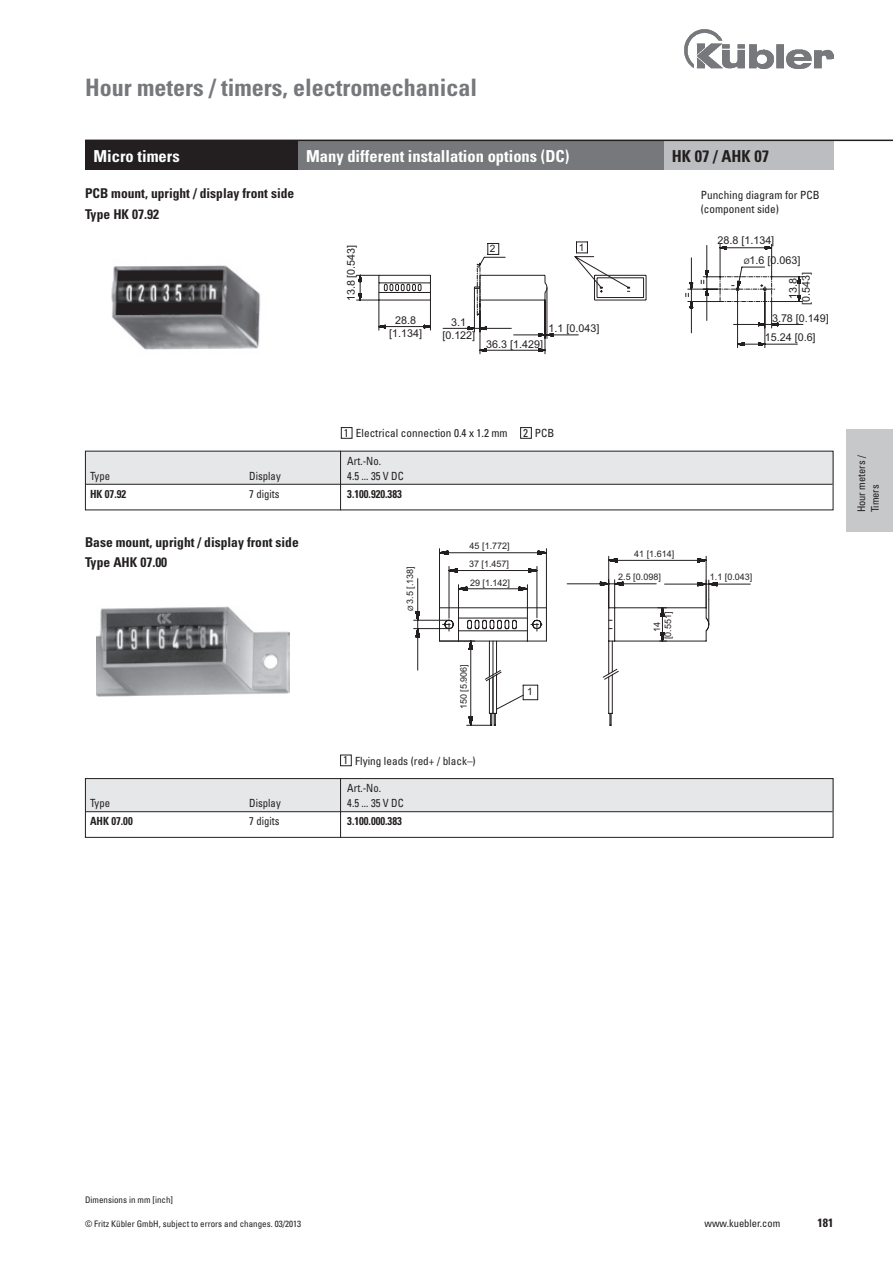
<style>
.page{position:relative;width:893px;height:1263px;background:#fff}
.page>*{position:absolute;margin:0;border:0;box-sizing:border-box;transform-origin:0 0}
.t1{font:700 condensed 24px "Univers";color:#76787b}
.t2{font:700 condensed 16.5px "Univers";color:#fff}
.t3{font:700 condensed 16.5px "Univers";color:#231f20}
.t4{font:700 condensed 13.5px/20.7px "Univers";color:#231f20}
.t5{font:700 condensed 12px "Univers";color:#231f20}
.t6{font:condensed 11.25px/14.2px "Univers";color:#231f20}
.t7{font:condensed 11.25px "Univers";color:#231f20;scale:.95 1}
.t8{font:700 condensed 11.25px "Univers";color:#231f20;scale:.95 1}
.t9{font:10.8px/12.9px "Arial";color:#231f20;text-align:center}
.t10{font:condensed 10.5px/13.5px "Univers";color:#231f20}
.t11{font:10.2px "Arial";color:#231f20}
.t12{font:9px/10.8px "Arial";color:#231f20;text-align:center}
.t13{font:condensed 9px "Univers";color:#231f20}
.s1{font-size:7.65px}
.s2{font-size:7.2px}
</style>
<div class="page">
<img style="left:685px;top:30px;width:148px;height:38px">
<img style="left:96px;top:606px;width:193px;height:90px">
<svg style="left:413px;top:578px;width:338px;height:93px"></svg>
<svg style="left:439px;top:548px;width:271px;height:178px"></svg>
<img style="left:111px;top:265px;width:150px;height:85px">
<svg style="left:356px;top:242px;width:290px;height:113px"></svg>
<svg style="left:686px;top:243px;width:118px;height:105px"></svg>
<div style="left:846px;top:429px;width:47px;height:102px;background:#c7c8ca"></div>
<div style="left:85px;top:451px;width:748px;height:32px;background:#e6e7e9"></div>
<div style="left:85px;top:778px;width:748px;height:33px;background:#e6e7e9"></div>
<hr style="left:86px;top:484px;width:747px;height:1px;background:#231f20">
<hr style="left:86px;top:811px;width:747px;height:1px;background:#231f20">
<div style="left:85px;top:778px;width:748px;height:60px;border:1px solid #231f20"></div>
<hr style="left:340px;top:451px;width:1px;height:59px;background:#231f20">
<hr style="left:340px;top:778px;width:1px;height:60px;background:#231f20">
<div style="left:341px;top:427px;width:11px;height:12px;border:1px solid #231f20"></div>
<div style="left:520px;top:427px;width:12px;height:12px;border:1px solid #231f20"></div>
<div style="left:340px;top:755px;width:12px;height:11px;border:1px solid #231f20"></div>
<div style="left:85px;top:140px;width:213px;height:30px;background:#231f20"></div>
<div style="left:663px;top:140px;width:170px;height:30px;background:#bcbdc0"></div>
<div style="left:298px;top:140px;width:365px;height:30px;background:#76787b"></div>
<hr style="left:85px;top:140px;width:808px;height:1px;background:#231f20">
<h1 class="t1" style="left:85px;top:72px;width:393px">Hour meters / timers, electromechanical</h1>
<h2 class="t2" style="left:94px;top:146px;width:88px">Micro timers</h2>
<h2 class="t2" style="left:306px;top:146px;width:265px">Many different installation options (DC)</h2>
<h2 class="t3" style="left:672px;top:146px;width:99px">HK 07 / AHK 07</h2>
<p class="t9" style="left:737px;top:185px;width:34px">28.8 [1.134]</p>
<p class="t9" style="left:717px;top:234px;width:58px">28.8 [1.134]</p>
<p class="t4" style="left:85px;top:183px;width:211px">PCB mount, upright / display front side<br>Type HK 07.92</p>
<p class="t6" style="left:701px;top:188px;width:120px">Punching diagram for PCB (component side)</p>
<p class="t9" style="left:799px;top:186px;width:16px">3.1</p>
<p class="t9" style="left:345px;top:301px;width:58px;rotate:-90deg">13.8 [0.543]</p>
<p class="t11" style="left:490px;top:242px;width:7px">2</p>
<p class="t11" style="left:579px;top:240px;width:7px">1</p>
<p class="t9" style="left:744px;top:253px;width:58px"><span class="s1">Ø</span>1.6 [0.063]</p>
<p class="t9" style="left:787px;top:305px;width:34px;rotate:-90deg">13.8 [0.543]</p>
<p class="t9" style="left:765px;top:308px;width:66px;line-height:19.6px;text-align:left;text-indent:7px">3.78 [0.149]<br>15.24 [0.6]</p>
<p class="t9" style="left:389px;top:314px;width:34px">28.8 [1.134]</p>
<p class="t9" style="left:442px;top:316px;width:34px">3.1 [0.122]</p>
<p class="t9" style="left:549px;top:322px;width:52px">1.1 [0.043]</p>
<p class="t9" style="left:486px;top:338px;width:58px">36.3 [1.429]</p>
<p class="t6" style="left:344px;top:426px;width:166px">1 Electrical connection 0.4 x 1.2 mm</p>
<p class="t6" style="left:523px;top:426px;width:33px">2 PCB</p>
<p class="t7" style="left:347px;top:454px;width:37px">Art.-No.</p>
<p class="t7" style="left:90px;top:469px;width:23px">Type</p>
<p class="t7" style="left:249px;top:469px;width:35px">Display</p>
<p class="t7" style="left:347px;top:469px;width:61px">4.5 ... 35 V DC</p>
<p class="t8" style="left:90px;top:487px;width:40px">HK 07.92</p>
<p class="t7" style="left:249px;top:487px;width:33px">7 digits</p>
<p class="t8" style="left:347px;top:487px;width:59px">3.100.920.383</p>
<p class="t4" style="left:85px;top:531px;width:215px">Base mount, upright / display front side<br>Type AHK 07.00</p>
<p class="t12" style="left:405px;top:611px;width:47px;rotate:-90deg"><span class="s2">Ø</span> 3.5 [.138]</p>
<p class="t12" style="left:470px;top:541px;width:42px">45 [1.772]</p>
<p class="t12" style="left:469px;top:554px;width:43px;line-height:18.8px;text-align:left">37 [1.457]<br>29 [1.142]</p>
<p class="t12" style="left:458px;top:709px;width:47px;rotate:-90deg">150 [5.906]</p>
<p class="t6" style="left:343px;top:753px;width:134px">1 Flying leads (red+ / black–)</p>
<p class="t7" style="left:347px;top:781px;width:37px">Art.-No.</p>
<p class="t7" style="left:90px;top:796px;width:23px">Type</p>
<p class="t7" style="left:249px;top:796px;width:35px">Display</p>
<p class="t7" style="left:347px;top:796px;width:61px">4.5 ... 35 V DC</p>
<p class="t8" style="left:90px;top:814px;width:46px">AHK 07.00</p>
<p class="t7" style="left:249px;top:814px;width:33px">7 digits</p>
<p class="t8" style="left:347px;top:814px;width:59px">3.100.000.383</p>
<p class="t11" style="left:527px;top:685px;width:7px">1</p>
<p class="t12" style="left:634px;top:548px;width:42px">41 [1.614]</p>
<p class="t12" style="left:618px;top:571px;width:44px">2.5 [0.098]</p>
<p class="t12" style="left:710px;top:571px;width:44px">1.1 [0.043]</p>
<p class="t12" style="left:652px;top:639px;width:29px;rotate:-90deg">14 [0.551]</p>
<p class="t10" style="left:855px;top:512px;width:59px;rotate:-90deg">Hour meters /<br>Timers</p>
<p class="t13" style="left:85px;top:1194px;width:89px">Dimensions in mm [inch]</p>
<p class="t13" style="left:85px;top:1218px;width:218px">© Fritz Kübler GmbH, subject to errors and changes. 03/2013</p>
<p class="t10" style="left:704px;top:1216px;width:77px">www.kuebler.com</p>
<p class="t5" style="left:817px;top:1215px;width:17px">181</p>
</div>
